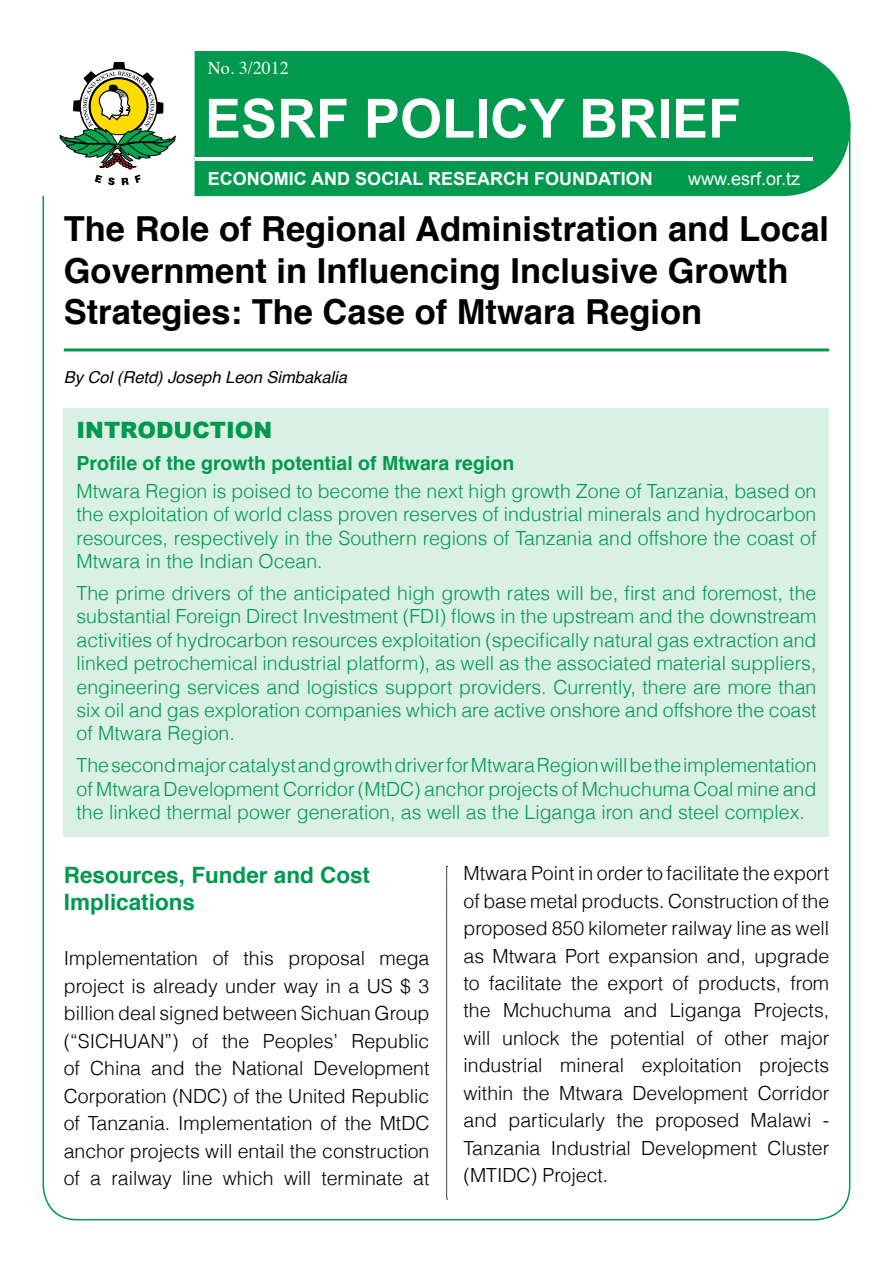
<style>
.page{position:relative;width:893px;height:1263px;background:#fff}
.page>*{position:absolute;margin:0;border:0;box-sizing:border-box;transform-origin:0 0}
.t1{font:700 54px "Arial";color:#fff}
.t2{font:700 34.5px/41.4px "Helvetica";color:#000}
.t3{font:700 22.5px/27.5px "Helvetica";color:#01994e}
.t4{font:900 22.5px "Arial";color:#01994e}
.t5{font:300 19.5px/23.4px "Helvetica";color:#01994e;text-align:justify}
.t6{font:300 19.5px/27.5px "Helvetica";color:#000;text-align:justify}
.t7{font:700 19.5px "Helvetica";color:#01994e}
.t8{font:700 18px "Arial";color:#fff}
.t9{font:18px "Arial";color:#fff}
.t10{font:18px "Times";color:#fff}
.t11{font:italic 16.5px "Helvetica";color:#000}
</style>
<div class="page">
<div style="left:64px;top:408px;width:765px;height:428px;background:#d9f0e4"></div>
<div style="left:195px;top:51px;width:655px;height:145px;background:#01994e"></div>
<svg style="left:60px;top:62px;width:116px;height:107px"></svg>
<svg style="left:95px;top:175px;width:7px;height:8px"></svg>
<svg style="left:108px;top:177px;width:7px;height:8px"></svg>
<svg style="left:121px;top:178px;width:8px;height:7px"></svg>
<svg style="left:135px;top:175px;width:6px;height:8px"></svg>
<hr style="left:195px;top:158px;width:617px;height:3px;background:#fff">
<svg style="left:446px;top:866px;width:2px;height:334px"></svg>
<hr style="left:64px;top:348px;width:765px;height:3px;background:#01994e">
<p class="t10" style="left:208px;top:51px;width:82px">No. 3/2012</p>
<h1 class="t1" style="left:205px;top:83px;width:538px">ESRF POLICY BRIEF</h1>
<p class="t8" style="left:208px;top:167px;width:446px">ECONOMIC AND SOCIAL RESEARCH FOUNDATION</p>
<p class="t9" style="left:688px;top:167px;width:114px">www.esrf.or.tz</p>
<h2 class="t2" style="left:64px;top:209px;width:767px">The Role of Regional Administration and Local<br>Government in Influencing Inclusive Growth<br>Strategies: The Case of Mtwara Region</h2>
<p class="t11" style="left:64px;top:364px;width:285px">By Col (Retd) Joseph Leon Simbakalia</p>
<p class="t4" style="left:77px;top:414px;width:197px">INTRODUCTION</p>
<p class="t7" style="left:77px;top:448px;width:439px">Profile of the growth potential of Mtwara region</p>
<p class="t5" style="left:77px;top:479px;width:741px">Mtwara Region is poised to become the next high growth Zone of Tanzania, based on the exploitation of world class proven reserves of industrial minerals and hydrocarbon resources, respectively in the Southern regions of Tanzania and offshore the coast of Mtwara in the Indian Ocean.</p>
<p class="t5" style="left:77px;top:581px;width:741px">The prime drivers of the anticipated high growth rates will be, first and foremost, the substantial Foreign Direct Investment (FDI) flows in the upstream and the downstream activities of hydrocarbon resources exploitation (specifically natural gas extraction and linked petrochemical industrial platform), as well as the associated material suppliers, engineering services and logistics support providers. Currently, there are more than six oil and gas exploration companies which are active onshore and offshore the coast of Mtwara Region.</p>
<p class="t5" style="left:77px;top:753px;width:741px">The second major catalyst and growth driver for Mtwara Region will be the implementation of Mtwara Development Corridor (MtDC) anchor projects of Mchuchuma Coal mine and the linked thermal power generation, as well as the Liganga iron and steel complex.</p>
<p class="t3" style="left:64px;top:862px;width:308px">Resources, Funder and Cost<br>Implications</p>
<p class="t6" style="left:64px;top:944px;width:367px">Implementation of this proposal mega project is already under way in a US $ 3 billion deal signed between Sichuan Group (“SICHUAN”) of the Peoples’ Republic of China and the National Development Corporation (NDC) of the United Republic of Tanzania. Implementation of the MtDC anchor projects will entail the construction of a railway line which will terminate at</p>
<p class="t6" style="left:463px;top:859px;width:367px">Mtwara Point in order to facilitate the export of base metal products. Construction of the proposed 850 kilometer railway line as well as Mtwara Port expansion and, upgrade to facilitate the export of products, from the Mchuchuma and Liganga Projects, will unlock the potential of other major industrial mineral exploitation projects within the Mtwara Development Corridor and particularly the proposed Malawi - Tanzania Industrial Development Cluster (MTIDC) Project.</p>
</div>
